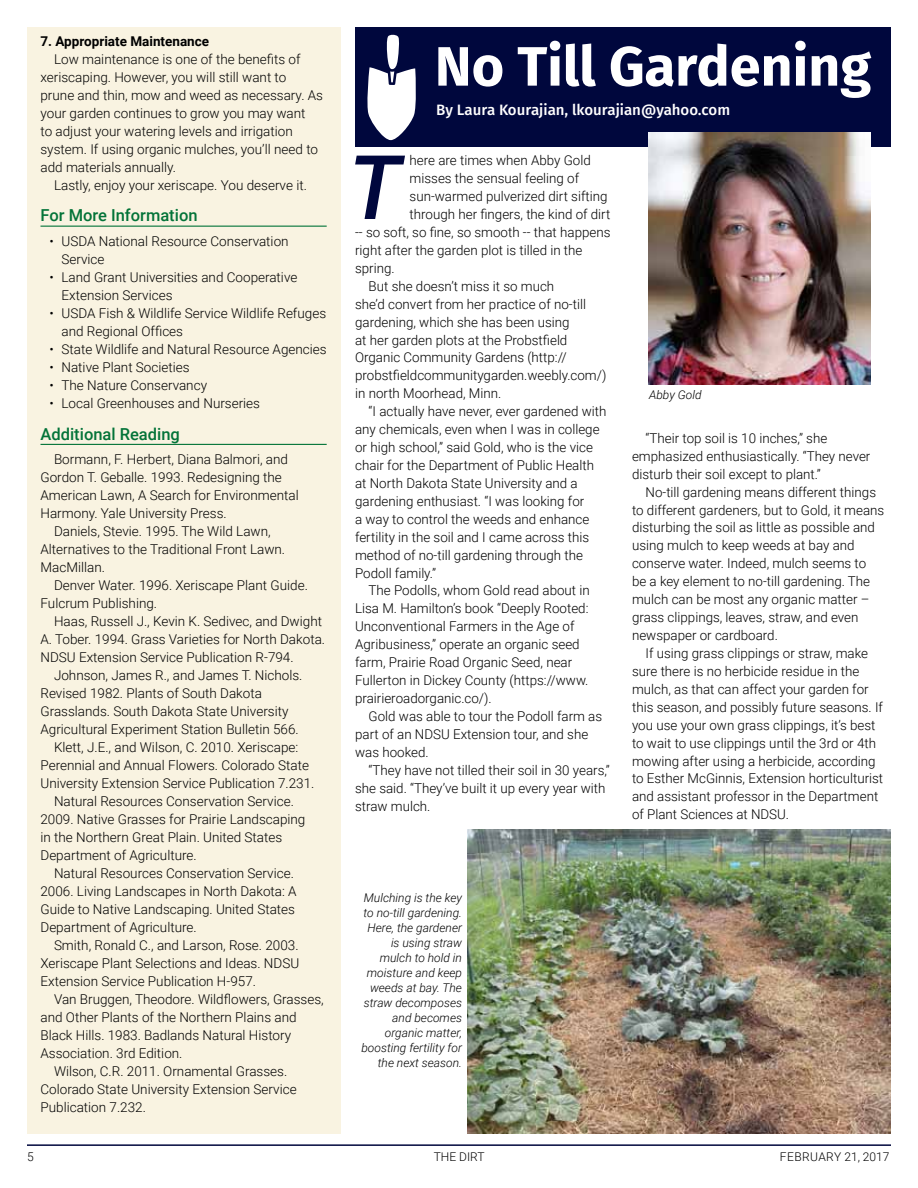
<style>
.page{position:relative;width:918px;height:1188px;background:#fff}
.page>*{position:absolute;margin:0;border:0;box-sizing:border-box;transform-origin:0 0}
.t1{font:italic 500 89.1px "Roboto";color:#00073d}
.t2{font:700 55.5px "Fira Sans OT";color:#fff}
.t3{font:500 16.5px "Roboto";color:#037338}
.t4{font:15px "Fira Sans OT Medium";color:#fff}
.t5{font:300 13.5px/18px "Roboto";color:#000}
.t6{font:700 13.5px "Roboto";color:#000}
.t7{font:italic 300 12px/15px "Roboto";color:#000;text-align:right}
.t8{font:300 12px "Roboto";letter-spacing:.025em;color:#000}
.t9{font:300 12px "Roboto";color:#000}
</style>
<div class="page">
<hr style="left:27px;top:1144px;width:864px;height:2px;background:#00073d">
<div style="left:27px;top:27px;width:313px;height:1107px;background:#f9f3e1"></div>
<hr style="left:40px;top:226px;width:287px;height:1px;background:#037338">
<hr style="left:40px;top:444px;width:287px;height:1px;background:#037338">
<div style="left:355px;top:27px;width:536px;height:120px;background:#00073d"></div>
<svg style="left:367px;top:34px;width:49px;height:107px"></svg>
<img style="left:467px;top:829px;width:424px;height:305px">
<img style="left:648px;top:132px;width:222px;height:253px">
<p class="t6" style="left:40px;top:32px;width:170px">7. Appropriate Maintenance</p>
<p class="t5" style="left:40px;top:49px;width:284px;text-indent:14px">Low maintenance is one of the benefits of xeriscaping. However, you will still want to prune and thin, mow and weed as necessary. As your garden continues to grow you may want<br>to adjust your watering levels and irrigation system. If using organic mulches, you’ll need to add materials annually.</p>
<p class="t5" style="left:54px;top:175px;width:254px">Lastly, enjoy your xeriscape. You deserve it.</p>
<p class="t3" style="left:40px;top:204px;width:159px">For More Information</p>
<p class="t5" style="left:62px;top:232px;width:229px;text-indent:-12px">• USDA National Resource Conservation<br>Service</p>
<p class="t5" style="left:62px;top:268px;width:237px;text-indent:-12px">• Land Grant Universities and Cooperative<br>Extension Services</p>
<p class="t5" style="left:62px;top:304px;width:266px;text-indent:-12px">• USDA Fish &amp; Wildlife Service Wildlife Refuges and Regional Offices</p>
<p class="t5" style="left:50px;top:340px;width:279px">• State Wildlife and Natural Resource Agencies</p>
<p class="t5" style="left:50px;top:358px;width:142px">• Native Plant Societies</p>
<p class="t5" style="left:50px;top:376px;width:159px">• The Nature Conservancy</p>
<p class="t5" style="left:50px;top:394px;width:212px">• Local Greenhouses and Nurseries</p>
<p class="t3" style="left:40px;top:422px;width:141px">Additional Reading</p>
<p class="t5" style="left:54px;top:450px;width:236px">Bormann, F. Herbert, Diana Balmori, and</p>
<p class="t5" style="left:40px;top:468px;width:243px">Gordon T. Geballe. 1993. Redesigning the</p>
<p class="t5" style="left:40px;top:486px;width:260px">American Lawn, A Search for Environmental</p>
<p class="t5" style="left:40px;top:504px;width:188px">Harmony. Yale University Press.</p>
<p class="t5" style="left:54px;top:522px;width:218px">Daniels, Stevie. 1995. The Wild Lawn,</p>
<p class="t5" style="left:40px;top:540px;width:246px">Alternatives to the Traditional Front Lawn.</p>
<p class="t5" style="left:40px;top:558px;width:66px">MacMillan.</p>
<p class="t5" style="left:54px;top:576px;width:255px">Denver Water. 1996. Xeriscape Plant Guide.</p>
<p class="t5" style="left:40px;top:594px;width:118px">Fulcrum Publishing.</p>
<p class="t5" style="left:54px;top:612px;width:270px">Haas, Russell J., Kevin K. Sedivec, and Dwight</p>
<p class="t5" style="left:40px;top:630px;width:286px">A. Tober. 1994. Grass Varieties for North Dakota.</p>
<p class="t5" style="left:40px;top:648px;width:255px">NDSU Extension Service Publication R-794.</p>
<p class="t5" style="left:54px;top:666px;width:250px">Johnson, James R., and James T. Nichols.</p>
<p class="t5" style="left:40px;top:684px;width:223px">Revised 1982. Plants of South Dakota</p>
<p class="t5" style="left:40px;top:702px;width:250px">Grasslands. South Dakota State University</p>
<p class="t5" style="left:40px;top:720px;width:260px">Agricultural Experiment Station Bulletin 566.</p>
<p class="t5" style="left:54px;top:738px;width:246px">Klett, J.E., and Wilson, C. 2010. Xeriscape:</p>
<p class="t5" style="left:40px;top:756px;width:270px">Perennial and Annual Flowers. Colorado State</p>
<p class="t5" style="left:40px;top:774px;width:275px">University Extension Service Publication 7.231.</p>
<p class="t5" style="left:54px;top:792px;width:241px">Natural Resources Conservation Service.</p>
<p class="t5" style="left:40px;top:810px;width:266px">2009. Native Grasses for Prairie Landscaping</p>
<p class="t5" style="left:40px;top:828px;width:243px">in the Northern Great Plain. United States</p>
<p class="t5" style="left:40px;top:846px;width:158px">Department of Agriculture.</p>
<p class="t5" style="left:54px;top:864px;width:241px">Natural Resources Conservation Service.</p>
<p class="t5" style="left:40px;top:882px;width:258px">2006. Living Landscapes in North Dakota: A</p>
<p class="t5" style="left:40px;top:900px;width:256px">Guide to Native Landscaping. United States</p>
<p class="t5" style="left:40px;top:918px;width:158px">Department of Agriculture.</p>
<p class="t5" style="left:54px;top:936px;width:246px">Smith, Ronald C., and Larson, Rose. 2003.</p>
<p class="t5" style="left:40px;top:954px;width:260px">Xeriscape Plant Selections and Ideas. NDSU</p>
<p class="t5" style="left:40px;top:972px;width:217px">Extension Service Publication H-957.</p>
<p class="t5" style="left:54px;top:990px;width:271px">Van Bruggen, Theodore. Wildflowers, Grasses,</p>
<p class="t5" style="left:40px;top:1008px;width:258px">and Other Plants of the Northern Plains and</p>
<p class="t5" style="left:40px;top:1026px;width:252px">Black Hills. 1983. Badlands Natural History</p>
<p class="t5" style="left:40px;top:1044px;width:144px">Association. 3rd Edition.</p>
<p class="t5" style="left:54px;top:1062px;width:235px">Wilson, C.R. 2011. Ornamental Grasses.</p>
<p class="t5" style="left:40px;top:1080px;width:258px">Colorado State University Extension Service</p>
<p class="t5" style="left:40px;top:1098px;width:107px">Publication 7.232.</p>
<h2 class="t2" style="left:435px;top:27px;width:438px">No Till Gardening</h2>
<p class="t4" style="left:436px;top:99px;width:295px">By Laura Kourajian, lkourajian@yahoo.com</p>
<h1 class="t1" style="left:348px;top:125px;width:54px">T</h1>
<p class="t5" style="left:410px;top:151px;width:183px">here are times when Abby Gold</p>
<p class="t5" style="left:410px;top:169px;width:171px">misses the sensual feeling of</p>
<p class="t5" style="left:410px;top:187px;width:199px">sun-warmed pulverized dirt sifting</p>
<p class="t5" style="left:410px;top:205px;width:202px">through her fingers, the kind of dirt</p>
<p class="t5" style="left:355px;top:223px;width:257px">-- so soft, so fine, so smooth -- that happens</p>
<p class="t5" style="left:355px;top:241px;width:229px">right after the garden plot is tilled in the</p>
<p class="t5" style="left:355px;top:258px;width:41px">spring.</p>
<p class="t5" style="left:369px;top:276px;width:187px">But she doesn’t miss it so much</p>
<p class="t5" style="left:355px;top:294px;width:232px">she’d convert from her practice of no-till</p>
<p class="t5" style="left:355px;top:312px;width:216px">gardening, which she has been using</p>
<p class="t5" style="left:355px;top:330px;width:214px">at her garden plots at the Probstfield</p>
<p class="t5" style="left:355px;top:348px;width:213px">Organic Community Gardens (http://</p>
<p class="t5" style="left:355px;top:366px;width:253px">probstfieldcommunitygarden.weebly.com/)</p>
<p class="t5" style="left:355px;top:384px;width:148px">in north Moorhead, Minn.</p>
<p class="t5" style="left:369px;top:402px;width:239px">“I actually have never, ever gardened with</p>
<p class="t5" style="left:355px;top:420px;width:246px">any chemicals, even when I was in college</p>
<p class="t5" style="left:355px;top:438px;width:239px">or high school,” said Gold, who is the vice</p>
<p class="t5" style="left:355px;top:456px;width:240px">chair for the Department of Public Health</p>
<p class="t5" style="left:355px;top:474px;width:224px">at North Dakota State University and a</p>
<p class="t5" style="left:355px;top:492px;width:231px">gardening enthusiast. “I was looking for</p>
<p class="t5" style="left:355px;top:509px;width:236px">a way to control the weeds and enhance</p>
<p class="t5" style="left:355px;top:527px;width:236px">fertility in the soil and I came across this</p>
<p class="t5" style="left:355px;top:545px;width:229px">method of no-till gardening through the</p>
<p class="t5" style="left:355px;top:563px;width:82px">Podoll family.”</p>
<p class="t5" style="left:369px;top:581px;width:223px">The Podolls, whom Gold read about in</p>
<p class="t5" style="left:355px;top:599px;width:235px">Lisa M. Hamilton’s book “Deeply Rooted:</p>
<p class="t5" style="left:355px;top:617px;width:221px">Unconventional Farmers in the Age of</p>
<p class="t5" style="left:355px;top:635px;width:226px">Agribusiness,” operate an organic seed</p>
<p class="t5" style="left:355px;top:653px;width:219px">farm, Prairie Road Organic Seed, near</p>
<p class="t5" style="left:355px;top:671px;width:235px">Fullerton in Dickey County (https://www.</p>
<p class="t5" style="left:355px;top:689px;width:138px">prairieroadorganic.co/).</p>
<p class="t5" style="left:369px;top:707px;width:235px">Gold was able to tour the Podoll farm as</p>
<p class="t5" style="left:355px;top:725px;width:235px">part of an NDSU Extension tour, and she</p>
<p class="t5" style="left:355px;top:743px;width:75px">was hooked.</p>
<p class="t5" style="left:369px;top:760px;width:243px">“They have not tilled their soil in 30 years,”</p>
<p class="t5" style="left:355px;top:778px;width:252px">she said. “They’ve built it up every year with</p>
<p class="t5" style="left:355px;top:796px;width:77px">straw mulch.</p>
<p class="t7" style="left:649px;top:387px;width:54px">Abby Gold</p>
<p class="t5" style="left:632px;top:429px;width:240px;text-indent:13px">“Their top soil is 10 inches,” she emphasized enthusiastically. “They never disturb their soil except to plant.”</p>
<p class="t5" style="left:632px;top:482px;width:254px;text-indent:13px">No-till gardening means different things to different gardeners, but to Gold, it means disturbing the soil as little as possible and using mulch to keep weeds at bay and conserve water. Indeed, mulch seems to<br>be a key element to no-till gardening. The mulch can be most any organic matter – grass clippings, leaves, straw, and even newspaper or cardboard.</p>
<p class="t5" style="left:632px;top:644px;width:253px;text-indent:13px">If using grass clippings or straw, make sure there is no herbicide residue in the mulch, as that can affect your garden for this season, and possibly future seasons. If you use your own grass clippings, it’s best to wait to use clippings until the 3rd or 4th mowing after using a herbicide, according to Esther McGinnis, Extension horticulturist and assistant professor in the Department of Plant Sciences at NDSU.</p>
<p class="t7" style="left:361px;top:889px;width:102px">Mulching is the key to no-till gardening.<br>Here, the gardener is using straw mulch to hold in moisture and keep weeds at bay. The straw decomposes and becomes organic matter, boosting fertility for the next season.</p>
<p class="t9" style="left:27px;top:1149px;width:8px">5</p>
<p class="t9" style="left:434px;top:1149px;width:52px">THE DIRT</p>
<p class="t8" style="left:780px;top:1149px;width:111px">FEBRUARY 21, 2017</p>
</div>
